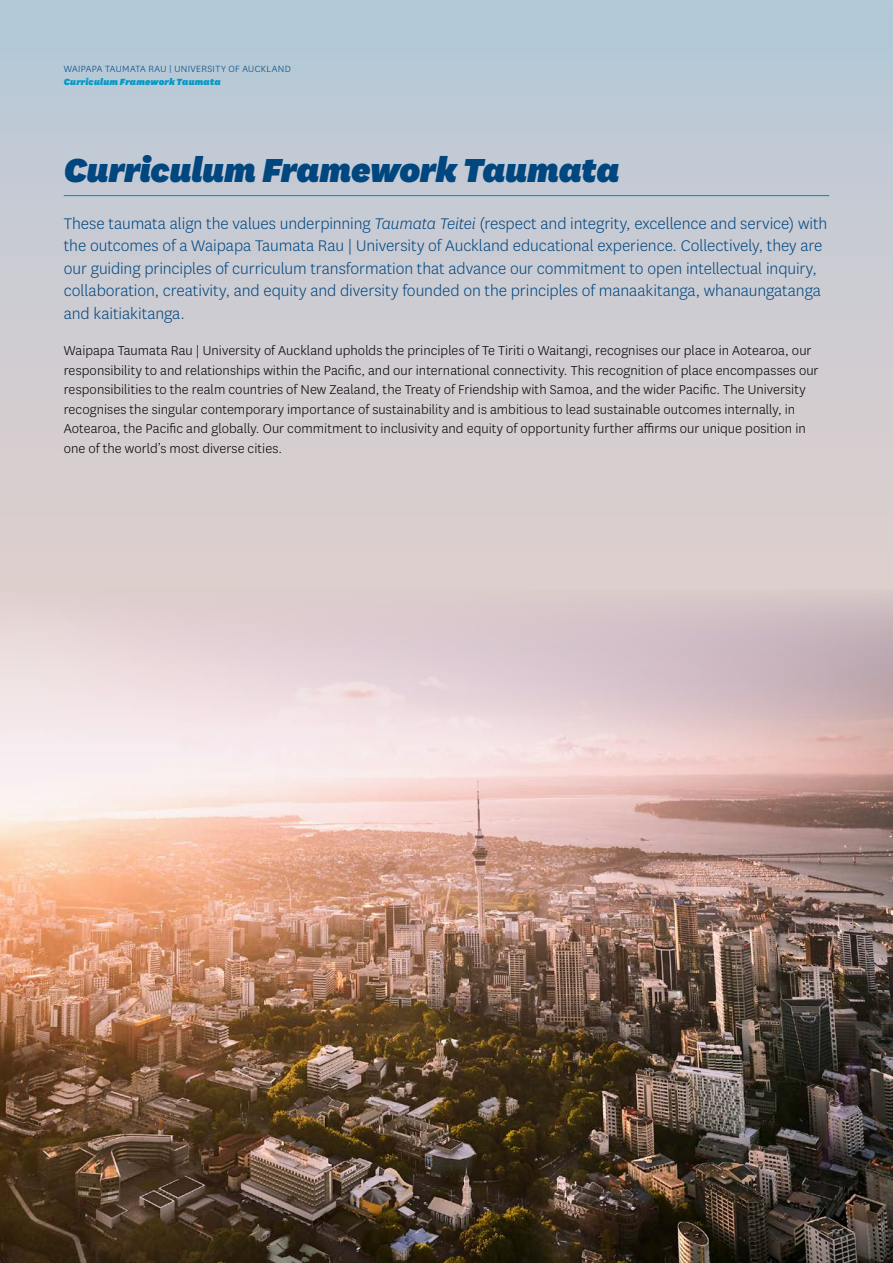
<style>
.page{position:relative;width:893px;height:1263px;background:#fff}
.page>*{position:absolute;margin:0;border:0;box-sizing:border-box;transform-origin:0 0}
.t1{font:italic 900 39px "National";letter-spacing:-.01em;color:#00467f}
.t2{font:300 18px/22.5px "National";letter-spacing:-.005em;color:#00467f}
.t3{font:300 15px/19.5px "National";letter-spacing:.005em;color:#000}
.t4{font:300 10.5px "National";letter-spacing:.035em;color:#00467f}
.t5{font:italic 900 10.5px "National";letter-spacing:.015em;color:#009ac7}
.s1{font-style:italic}
</style>
<div class="page">
<svg style="left:0;top:0;width:893px;height:590px"></svg>
<hr style="left:64px;top:195px;width:765px;height:1px;background:#009ac7">
<img style="left:0;top:590px;width:893px;height:673px">
<p class="t4" style="left:64px;top:62px;width:229px">WAIPAPA TAUMATA RAU | UNIVERSITY OF AUCKLAND</p>
<p class="t5" style="left:64px;top:75px;width:158px">Curriculum Framework Taumata</p>
<h1 class="t1" style="left:64px;top:143px;width:557px">Curriculum Framework Taumata</h1>
<p class="t2" style="left:64px;top:212px;width:765px">These taumata align the values underpinning <span class="s1">Taumata Teitei</span> (respect and integrity, excellence and service) with the outcomes of a Waipapa Taumata Rau | University of Auckland educational experience. Collectively, they are our guiding principles of curriculum transformation that advance our commitment to open intellectual inquiry, collaboration, creativity, and equity and diversity founded on the principles of manaakitanga, whanaungatanga and kaitiakitanga.</p>
<p class="t3" style="left:64px;top:341px;width:756px">Waipapa Taumata Rau | University of Auckland upholds the principles of Te Tiriti o Waitangi, recognises our place in Aotearoa, our responsibility to and relationships within the Pacific, and our international connectivity. This recognition of place encompasses our responsibilities to the realm countries of New Zealand, the Treaty of Friendship with Samoa, and the wider Pacific. The University recognises the singular contemporary importance of sustainability and is ambitious to lead sustainable outcomes internally, in Aotearoa, the Pacific and globally. Our commitment to inclusivity and equity of opportunity further affirms our unique position in one of the world’s most diverse cities.</p>
</div>
